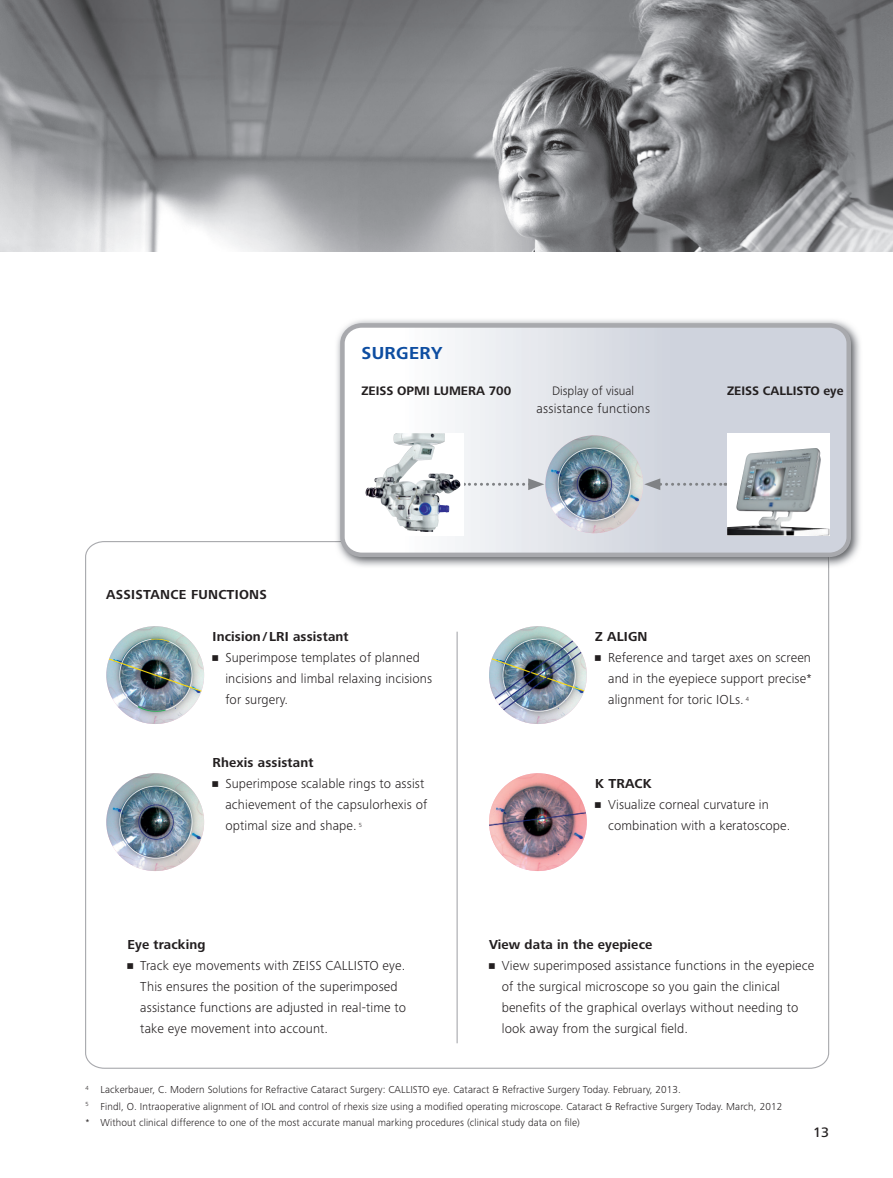
<style>
.page{position:relative;width:893px;height:1178px;background:#fff}
.page>*{position:absolute;margin:0;border:0;box-sizing:border-box;transform-origin:0 0}
.t1{font:700 18px "Zeiss Frutiger Next Pro";letter-spacing:.02em;color:#0d4da1}
.t2{font:500 14.25px "Zeiss Frutiger Next Pro";color:#231f20}
.t3{font:300 13.5px/21px "Zeiss Frutiger Next Pro";letter-spacing:.01em;color:#231f20}
.t4{font:700 13.5px "Zeiss Frutiger Next Pro";letter-spacing:.01em;color:#231f20}
.t5{font:700 12.75px "Zeiss Frutiger Next Pro";color:#231f20}
.t6{font:300 12.75px "Zeiss Frutiger Next Pro";color:#231f20}
.t7{font:300 10.5px/16.5px "Zeiss Frutiger Next Pro";letter-spacing:.01em;color:#231f20}
</style>
<div class="page">
<svg style="left:85px;top:541px;width:744px;height:528px"></svg>
<img style="left:337px;top:320px;width:523px;height:248px">
<img style="left:335px;top:541px;width:494px;height:27px">
<svg style="left:342px;top:325px;width:507px;height:230px"></svg>
<div style="left:340px;top:323px;width:511px;height:234px;border:4px solid #a8a9ad;border-radius:19px"></div>
<svg style="left:644px;top:478px;width:82px;height:12px"></svg>
<svg style="left:463px;top:478px;width:81px;height:12px"></svg>
<svg style="left:361px;top:433px;width:102px;height:102px"></svg>
<img style="left:365px;top:433px;width:52px;height:98px">
<div style="left:727px;top:433px;width:102px;height:102px;background:#fff"></div>
<img style="left:727px;top:448px;width:102px;height:87px">
<img style="left:106px;top:626px;width:98px;height:98px;border-radius:49px">
<img style="left:489px;top:626px;width:98px;height:98px;border-radius:49px">
<img style="left:106px;top:773px;width:98px;height:98px;border-radius:49px">
<img style="left:489px;top:773px;width:98px;height:98px;border-radius:49px">
<img style="left:545px;top:435px;width:98px;height:98px;border-radius:49px">
<hr style="left:457px;top:632px;width:1px;height:411px;background:#a8a9ad">
<img style="left:0;top:0;width:893px;height:252px">
<p class="t4" style="left:106px;top:587px;width:162px">ASSISTANCE FUNCTIONS</p>
<h1 class="t1" style="left:361px;top:342px;width:83px">SURGERY</h1>
<p class="t5" style="left:361px;top:383px;width:151px">ZEISS OPMI LUMERA 700</p>
<p class="t6" style="left:552px;top:383px;width:84px">Display of visual</p>
<p class="t5" style="left:727px;top:383px;width:118px">ZEISS CALLISTO eye</p>
<p class="t3" style="left:536px;top:398px;width:115px">assistance functions</p>
<p class="t4" style="left:213px;top:629px;width:138px">Incision / LRI assistant</p>
<p class="t3" style="left:225px;top:647px;width:208px;text-indent:-13px">• Superimpose templates of planned incisions and limbal relaxing incisions for surgery.</p>
<p class="t4" style="left:213px;top:755px;width:102px">Rhexis assistant</p>
<p class="t3" style="left:225px;top:773px;width:203px;text-indent:-13px">• Superimpose scalable rings to assist achievement of the capsulorhexis of optimal size and shape. <sup>5</sup></p>
<p class="t4" style="left:128px;top:936px;width:79px">Eye tracking</p>
<p class="t3" style="left:140px;top:955px;width:267px;text-indent:-13px">• Track eye movements with ZEISS CALLISTO eye.<br>This ensures the position of the superimposed assistance functions are adjusted in real-time to take eye movement into account.</p>
<p class="t4" style="left:595px;top:629px;width:54px">Z ALIGN</p>
<p class="t3" style="left:608px;top:647px;width:205px;text-align:justify;text-indent:-13px">• Reference and target axes on screen and in the eyepiece support precise* alignment for toric IOLs. <sup>4</sup></p>
<p class="t4" style="left:595px;top:776px;width:58px">K TRACK</p>
<p class="t3" style="left:608px;top:794px;width:184px;text-indent:-13px">• Visualize corneal curvature in combination with a keratoscope.</p>
<p class="t4" style="left:489px;top:936px;width:165px">View data in the eyepiece</p>
<p class="t3" style="left:502px;top:955px;width:314px;text-indent:-13px">• View superimposed assistance functions in the eyepiece of the surgical microscope so you gain the clinical benefits of the graphical overlays without needing to look away from the surgical field.</p>
<p class="t7" style="left:86px;top:1081px;width:698px"><sup>4</sup> Lackerbauer, C. Modern Solutions for Refractive Cataract Surgery: CALLISTO eye. Cataract &amp; Refractive Surgery Today. February, 2013.<br><sup>5</sup> Findl, O. Intraoperative alignment of IOL and control of rhexis size using a modified operating microscope. Cataract &amp; Refractive Surgery Today. March, 2012 * Without clinical difference to one of the most accurate manual marking procedures (clinical study data on file)</p>
<p class="t2" style="left:813px;top:1124px;width:18px">13</p>
</div>
